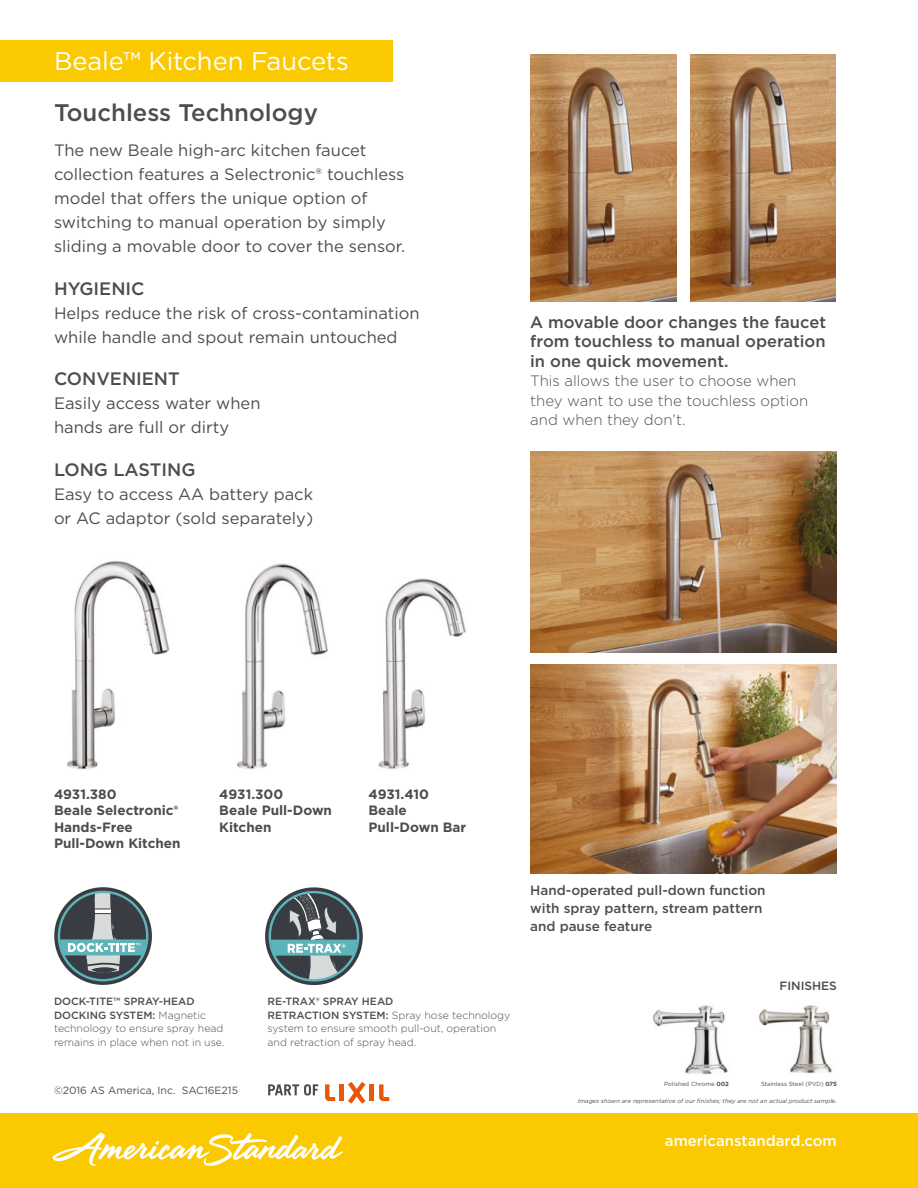
<style>
.page{position:relative;width:918px;height:1188px;background:#fff}
.page>*{position:absolute;margin:0;border:0;box-sizing:border-box;transform-origin:0 0}
.Product_Name{font:25.5px "Gotham";letter-spacing:-.005em;color:#fff}
.Text_Under_Headline{font:500 24px "Gotham";color:#4a4e50}
.Text_Under_Headline-2{font:500 18px "Gotham";color:#4a4e50}
.Text_Under_Headline-3{font:16.5px/24px "Gotham";color:#4a4e50}
.t1{font:500 16.5px/19.5px "Gotham";color:#4a4e50;text-align:justify}
.t2{font:300 15px/19.5px "Gotham";color:#4a4e50}
.Text_Under_Headline-4{font:500 15px "Gotham";color:#fff}
.t3{font:700 13.5px/16.5px "Gotham";color:#4a4e50}
.t4{font:500 13.5px/18px "Gotham";color:#4a4e50}
.t5{font:500 12px "Gotham";color:#4a4e50}
.t6{font:300 10.5px/13.5px "Gotham";color:#4a4e50}
.t7{font:10.5px "Gotham";color:#4a4e50}
.t8{font:italic 6px "Gotham";color:#4a4e50}
.t9{font:6px "Gotham";color:#4a4e50}
.s1{font-weight:500}
.s2{font-weight:700}
</style>
<div class="page">
<div style="left:0;top:1113px;width:918px;height:75px;background:#fbc900"></div>
<svg style="left:52px;top:1132px;width:291px;height:34px"></svg>
<div style="left:0;top:40px;width:392px;height:42px;background:#fbc900"></div>
<img style="left:67px;top:561px;width:103px;height:209px">
<img style="left:237px;top:563px;width:91px;height:206px">
<img style="left:378px;top:578px;width:88px;height:192px">
<img style="left:530px;top:54px;width:146px;height:247px">
<img style="left:691px;top:54px;width:145px;height:247px">
<img style="left:653px;top:1005px;width:75px;height:70px">
<img style="left:759px;top:1005px;width:73px;height:69px">
<svg style="left:325px;top:1084px;width:10px;height:17px"></svg>
<svg style="left:379px;top:1084px;width:10px;height:17px"></svg>
<hr style="left:340px;top:1084px;width:4px;height:17px;background:#ea5707">
<div style="left:369px;top:1084px;width:5px;height:17px;background:#ea5707"></div>
<svg style="left:348px;top:1082px;width:18px;height:22px"></svg>
<svg style="left:268px;top:1084px;width:50px;height:12px"></svg>
<img style="left:530px;top:664px;width:307px;height:210px">
<img style="left:530px;top:451px;width:307px;height:202px">
<svg style="left:54px;top:887px;width:98px;height:98px"></svg>
<svg style="left:60px;top:892px;width:86px;height:88px;background:#73868b"></svg>
<svg style="left:265px;top:887px;width:98px;height:98px"></svg>
<svg style="left:271px;top:892px;width:86px;height:88px;background:#71858a"></svg>
<p class="Product_Name" style="left:54px;top:45px;width:296px">Beale™ Kitchen Faucets</p>
<p class="Text_Under_Headline" style="left:54px;top:97px;width:265px">Touchless Technology</p>
<p class="Text_Under_Headline-3" style="left:54px;top:138px;width:353px">The new Beale high-arc kitchen faucet collection features a Selectronic® touchless model that offers the unique option of switching to manual operation by simply sliding a movable door to cover the sensor.</p>
<p class="Text_Under_Headline-2" style="left:54px;top:276px;width:92px">HYGIENIC</p>
<p class="Text_Under_Headline-3" style="left:54px;top:300px;width:367px">Helps reduce the risk of cross-contamination while handle and spout remain untouched</p>
<p class="Text_Under_Headline-2" style="left:54px;top:367px;width:127px">CONVENIENT</p>
<p class="Text_Under_Headline-3" style="left:54px;top:391px;width:208px">Easily access water when hands are full or dirty</p>
<p class="Text_Under_Headline-2" style="left:54px;top:458px;width:143px">LONG LASTING</p>
<p class="Text_Under_Headline-3" style="left:54px;top:482px;width:261px">Easy to access AA battery pack or AC adaptor (sold separately)</p>
<p class="t1" style="left:530px;top:312px;width:297px">A movable door changes the faucet from touchless to manual operation in one quick movement.</p>
<p class="t2" style="left:530px;top:371px;width:280px">This allows the user to choose when they want to use the touchless option and when they don’t.</p>
<p class="t3" style="left:54px;top:786px;width:128px">4931.380<br>Beale Selectronic®<br>Hands-Free<br>Pull-Down Kitchen</p>
<p class="t3" style="left:219px;top:786px;width:114px">4931.300<br>Beale Pull-Down<br>Kitchen</p>
<p class="t3" style="left:369px;top:786px;width:99px">4931.410<br>Beale<br>Pull-Down Bar</p>
<p class="t6" style="left:54px;top:995px;width:172px"><span class="s1">DOCK-TITE™ SPRAY-HEAD<br>DOCKING SYSTEM:</span> Magnetic technology to ensure spray head remains in place when not in use.</p>
<p class="t6" style="left:268px;top:995px;width:244px"><span class="s1">RE-TRAX® SPRAY HEAD<br>RETRACTION SYSTEM:</span> Spray hose technology system to ensure smooth pull-out, operation and retraction of spray head.</p>
<p class="t7" style="left:54px;top:1084px;width:186px">©2016 AS America, Inc. SAC16E215</p>
<p class="t4" style="left:530px;top:881px;width:237px">Hand-operated pull-down function with spray pattern, stream pattern and pause feature</p>
<p class="t5" style="left:780px;top:978px;width:59px">FINISHES</p>
<p class="t9" style="left:761px;top:1080px;width:77px">Stainless Steel (PVD) <span class="s2">075</span></p>
<p class="t9" style="left:664px;top:1080px;width:66px">Polished Chrome <span class="s2">002</span></p>
<p class="t8" style="left:578px;top:1097px;width:261px">Images shown are representative of our finishes; they are not an actual product sample.</p>
<p class="Text_Under_Headline-4" style="left:665px;top:1131px;width:173px">americanstandard.com</p>
</div>
